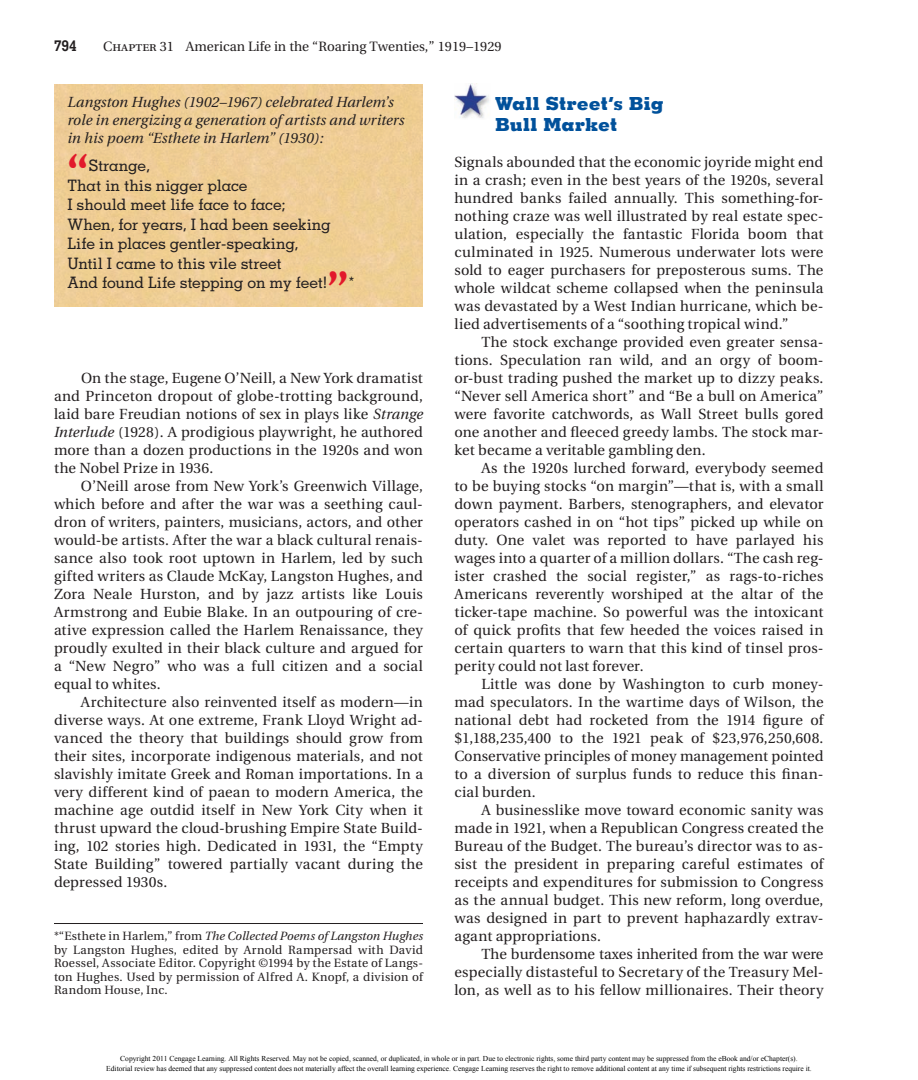
<style>
.page{position:relative;width:918px;height:1080px;background:#fff}
.page>*{position:absolute;margin:0;border:0;box-sizing:border-box;transform-origin:0 0}
.t1{font:700 45px "Utopia";color:#e2192b}
.t2{font:800 18px/21px "Memphis LT Std";letter-spacing:.005em;color:#01519b}
.t3{font:500 15.75px/19.5px "Memphis LT Std";letter-spacing:-.01em;color:#231f20}
.t4{font:700 15px "Memphis LT Std";color:#231f20}
.t5{font:14.7px/18px "Utopia";letter-spacing:.01em;color:#231f20;text-align:justify}
.t6{font:italic 14.7px/18px "Utopia";color:#231f20}
.t7{font:13.5px "Utopia";color:#231f20}
.t8{font:12px/13.5px "Utopia";letter-spacing:.02em;color:#231f20;text-align:justify}
.t9{font:7.5px/9.8px "Times New Roman";color:#000;text-align:center}
.s1{font-family:"Utopia Regular SC"}
.s2{font-style:italic}
</style>
<div class="page">
<img style="left:454px;top:84px;width:35px;height:34px">
<hr style="left:54px;top:923px;width:369px;height:1px;background:#231f20">
<p class="t4" style="left:54px;top:40px;width:24px">794</p>
<p class="t7" style="left:103px;top:41px;width:400px"><span class="s1">Chapter</span> 31 American Life in the “Roaring Twenties,” 1919–1929</p>
<p class="t6" style="left:68px;top:94px;width:339px">Langston Hughes (1902–1967) celebrated Harlem’s role in energizing a generation of artists and writers in his poem “Esthete in Harlem” (1930):</p>
<h1 class="t1" style="left:68px;top:153px;width:23px">“</h1>
<p class="t3" style="left:68px;top:157px;width:265px;text-indent:21px">Strange,<br>That in this nigger place<br>I should meet life face to face;<br>When, for years, I had been seeking<br>Life in places gentler-speaking,<br>Until I came to this vile street<br>And found Life stepping on my feet!</p>
<h1 class="t1" style="left:327px;top:270px;width:23px">”</h1>
<p class="t3" style="left:349px;top:274px;width:8px">*</p>
<p class="t5" style="left:54px;top:371px;width:371px;text-indent:27px">On the stage, Eugene O’Neill, a New York dramatist and Princeton dropout of globe-trotting background, laid bare Freudian notions of sex in plays like <span class="s2">Strange Interlude</span> (1928). A prodigious playwright, he authored more than a dozen productions in the 1920s and won the Nobel Prize in 1936.</p>
<p class="t5" style="left:54px;top:479px;width:371px;text-indent:27px">O’Neill arose from New York’s Greenwich Village, which before and after the war was a seething caul&shy;dron of writers, painters, musicians, actors, and other would-be artists. After the war a black cultural renais&shy;sance also took root uptown in Harlem, led by such gifted writers as Claude McKay, Langston Hughes, and Zora Neale Hurston, and by jazz artists like Louis Armstrong and Eubie Blake. In an outpouring of cre&shy;ative expression called the Harlem Renaissance, they proudly exulted in their black culture and argued for a “New Negro” who was a full citizen and a social equal to whites.</p>
<p class="t5" style="left:54px;top:695px;width:371px;text-indent:27px">Architecture also reinvented itself as modern—in diverse ways. At one extreme, Frank Lloyd Wright ad&shy;vanced the theory that buildings should grow from their sites, incorporate indigenous materials, and not slavishly imitate Greek and Roman importations. In a very different kind of paean to modern America, the machine age outdid itself in New York City when it thrust upward the cloud-brushing Empire State Build&shy;ing, 102 stories high. Dedicated in 1931, the “Empty State Building” towered partially vacant during the depressed 1930s.</p>
<p class="t8" style="left:54px;top:931px;width:371px">*“Esthete in Harlem,” from <span class="s2">The Collected Poems of Langston Hughes </span>by Langston Hughes, edited by Arnold Rampersad with David Roessel, Associate Editor. Copyright ©1994 by the Estate of Langs&shy;ton Hughes. Used by permission of Alfred A. Knopf, a division of Random House, Inc.</p>
<p class="t2" style="left:495px;top:95px;width:170px">Wall Street’s Big<br>Bull Market</p>
<p class="t5" style="left:454px;top:154px;width:371px">Signals abounded that the economic joyride might end in a crash; even in the best years of the 1920s, several hundred banks failed annually. This something-for&shy;nothing craze was well illustrated by real estate spec&shy;ulation, especially the fantastic Florida boom that culminated in 1925. Numerous underwater lots were sold to eager purchasers for preposterous sums. The whole wildcat scheme collapsed when the peninsula was devastated by a West Indian hurricane, which be&shy;lied advertisements of a “soothing tropical wind.”</p>
<p class="t5" style="left:454px;top:334px;width:371px;text-indent:27px">The stock exchange provided even greater sensa&shy;tions. Speculation ran wild, and an orgy of boom&shy;or-bust trading pushed the market up to dizzy peaks. “Never sell America short” and “Be a bull on America” were favorite catchwords, as Wall Street bulls gored one another and fleeced greedy lambs. The stock mar&shy;ket became a veritable gambling den.</p>
<p class="t5" style="left:454px;top:461px;width:371px;text-indent:27px">As the 1920s lurched forward, everybody seemed to be buying stocks “on margin”—that is, with a small down payment. Barbers, stenographers, and elevator operators cashed in on “hot tips” picked up while on duty. One valet was reported to have parlayed his wages into a quarter of a million dollars. “The cash reg&shy;ister crashed the social register,” as rags-to-riches Americans reverently worshiped at the altar of the ticker-tape machine. So powerful was the intoxicant of quick profits that few heeded the voices raised in certain quarters to warn that this kind of tinsel pros&shy;perity could not last forever.</p>
<p class="t5" style="left:454px;top:677px;width:371px;text-indent:27px">Little was done by Washington to curb money&shy;mad speculators. In the wartime days of Wilson, the national debt had rocketed from the 1914 figure of $1,188,235,400 to the 1921 peak of $23,976,250,608.<br>Conservative principles of money management pointed to a diversion of surplus funds to reduce this finan&shy;cial burden.</p>
<p class="t5" style="left:454px;top:803px;width:371px;text-indent:27px">A businesslike move toward economic sanity was made in 1921, when a Republican Congress created the Bureau of the Budget. The bureau’s director was to as&shy;sist the president in preparing careful estimates of receipts and expenditures for submission to Congress as the annual budget. This new reform, long overdue, was designed in part to prevent haphazardly extrav&shy;agant appropriations.</p>
<p class="t5" style="left:454px;top:947px;width:371px;text-indent:27px">The burdensome taxes inherited from the war were especially distasteful to Secretary of the Treasury Mel&shy;lon, as well as to his fellow millionaires. Their theory</p>
<p class="t9" style="left:106px;top:1054px;width:707px">Copyright 2011 Cengage Learning. All Rights Reserved. May not be copied, scanned, or duplicated, in whole or in part. Due to electronic rights, some third party content may be suppressed from the eBook and/or eChapter(s).<br>Editorial review has deemed that any suppressed content does not materially affect the overall learning experience. Cengage Learning reserves the right to remove additional content at any time if subsequent rights restrictions require it.</p>
</div>
